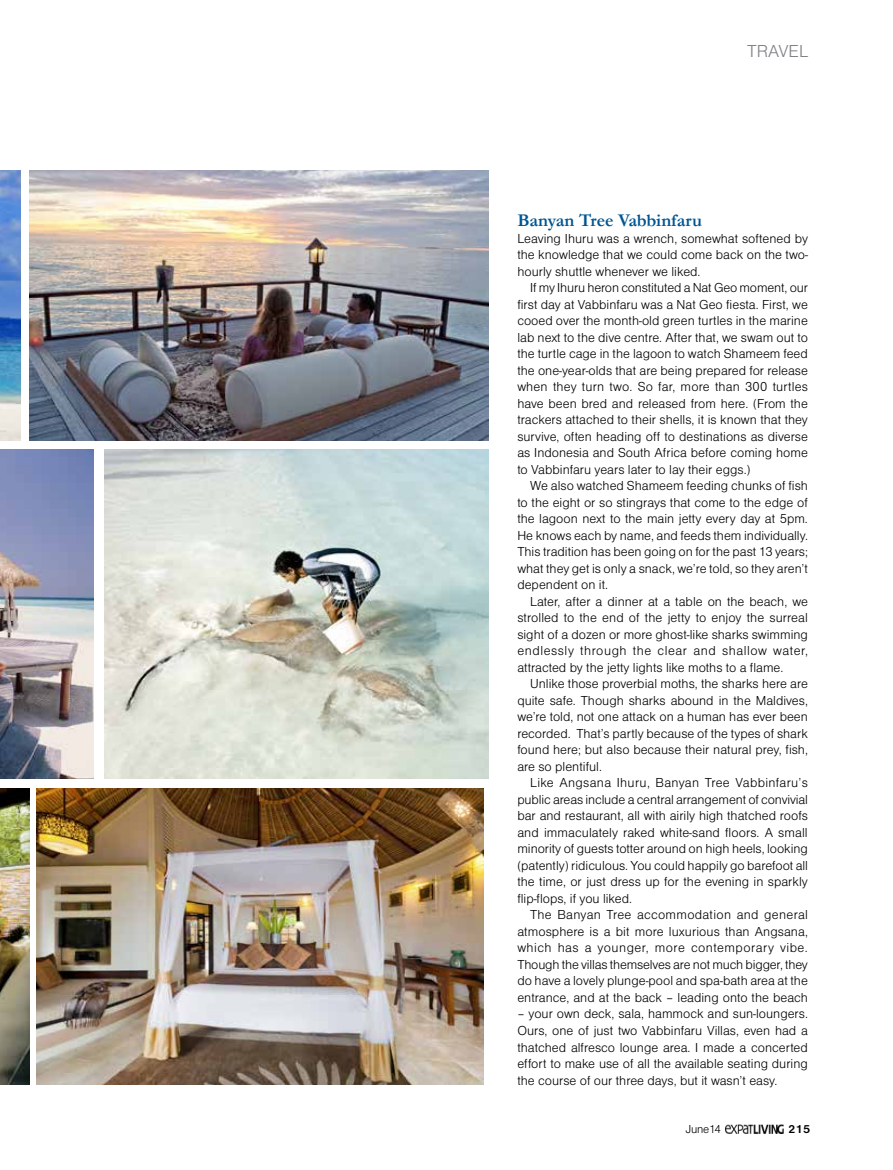
<style>
.page{position:relative;width:893px;height:1170px;background:#fff}
.page>*{position:absolute;margin:0;border:0;box-sizing:border-box;transform-origin:0 0}
.t1{font:700 18px "Garamond";color:#005591}
.t2{font:300 18px "Nimbus Sans D";color:#808285}
.t3{font:300 13.5px/16.5px "Nimbus Sans D";color:#000;text-align:justify}
.t4{font:300 12px "Nimbus Sans D";letter-spacing:-.02em;color:#000}
.t5{font:700 12px "Nimbus Sans D";color:#000}
</style>
<div class="page">
<img style="left:725px;top:1124px;width:58px;height:9px">
<img style="left:0;top:170px;width:20px;height:270px">
<img style="left:36px;top:788px;width:448px;height:296px">
<img style="left:0;top:788px;width:29px;height:296px">
<img style="left:29px;top:170px;width:459px;height:270px">
<img style="left:104px;top:449px;width:384px;height:329px">
<img style="left:0;top:449px;width:93px;height:329px">
<h1 class="t2" style="left:747px;top:41px;width:63px">TRAVEL</h1>
<h1 class="t1" style="left:517px;top:210px;width:186px">Banyan Tree Vabbinfaru</h1>
<p class="t3" style="left:517px;top:230px;width:292px">Leaving Ihuru was a wrench, somewhat softened by the knowledge that we could come back on the two&shy;hourly shuttle whenever we liked.</p>
<p class="t3" style="left:517px;top:279px;width:292px;text-indent:13px">If my Ihuru heron constituted a Nat Geo moment, our first day at Vabbinfaru was a Nat Geo fiesta. First, we cooed over the month-old green turtles in the marine lab next to the dive centre. After that, we swam out to the turtle cage in the lagoon to watch Shameem feed the one-year-olds that are being prepared for release when they turn two. So far, more than 300 turtles have been bred and released from here. (From the trackers attached to their shells, it is known that they survive, often heading off to destinations as diverse as Indonesia and South Africa before coming home to Vabbinfaru years later to lay their eggs.)</p>
<p class="t3" style="left:517px;top:477px;width:292px;text-indent:13px">We also watched Shameem feeding chunks of fish to the eight or so stingrays that come to the edge of the lagoon next to the main jetty every day at 5pm.<br>He knows each by name, and feeds them individually.<br>This tradition has been going on for the past 13 years; what they get is only a snack, we’re told, so they aren’t dependent on it.</p>
<p class="t3" style="left:517px;top:593px;width:292px;text-indent:13px">Later, after a dinner at a table on the beach, we strolled to the end of the jetty to enjoy the surreal sight of a dozen or more ghost-like sharks swimming endlessly through the clear and shallow water, attracted by the jetty lights like moths to a flame.</p>
<p class="t3" style="left:517px;top:675px;width:292px;text-indent:13px">Unlike those proverbial moths, the sharks here are quite safe. Though sharks abound in the Maldives, we’re told, not one attack on a human has ever been recorded. That’s partly because of the types of shark found here; but also because their natural prey, fish, are so plentiful.</p>
<p class="t3" style="left:517px;top:774px;width:292px;text-indent:13px">Like Angsana Ihuru, Banyan Tree Vabbinfaru’s public areas include a central arrangement of convivial bar and restaurant, all with airily high thatched roofs and immaculately raked white-sand floors. A small minority of guests totter around on high heels, looking (patently) ridiculous. You could happily go barefoot all the time, or just dress up for the evening in sparkly flip-flops, if you liked.</p>
<p class="t3" style="left:517px;top:906px;width:292px;text-indent:13px">The Banyan Tree accommodation and general atmosphere is a bit more luxurious than Angsana, which has a younger, more contemporary vibe.<br>Though the villas themselves are not much bigger, they do have a lovely plunge-pool and spa-bath area at the entrance, and at the back – leading onto the beach</p>
<p class="t3" style="left:517px;top:1005px;width:292px">– your own deck, sala, hammock and sun-loungers.<br>Ours, one of just two Vabbinfaru Villas, even had a thatched alfresco lounge area. I made a concerted effort to make use of all the available seating during the course of our three days, but it wasn’t easy.</p>
<p class="t4" style="left:686px;top:1122px;width:37px">June14</p>
<p class="t5" style="left:788px;top:1122px;width:24px">215</p>
</div>
